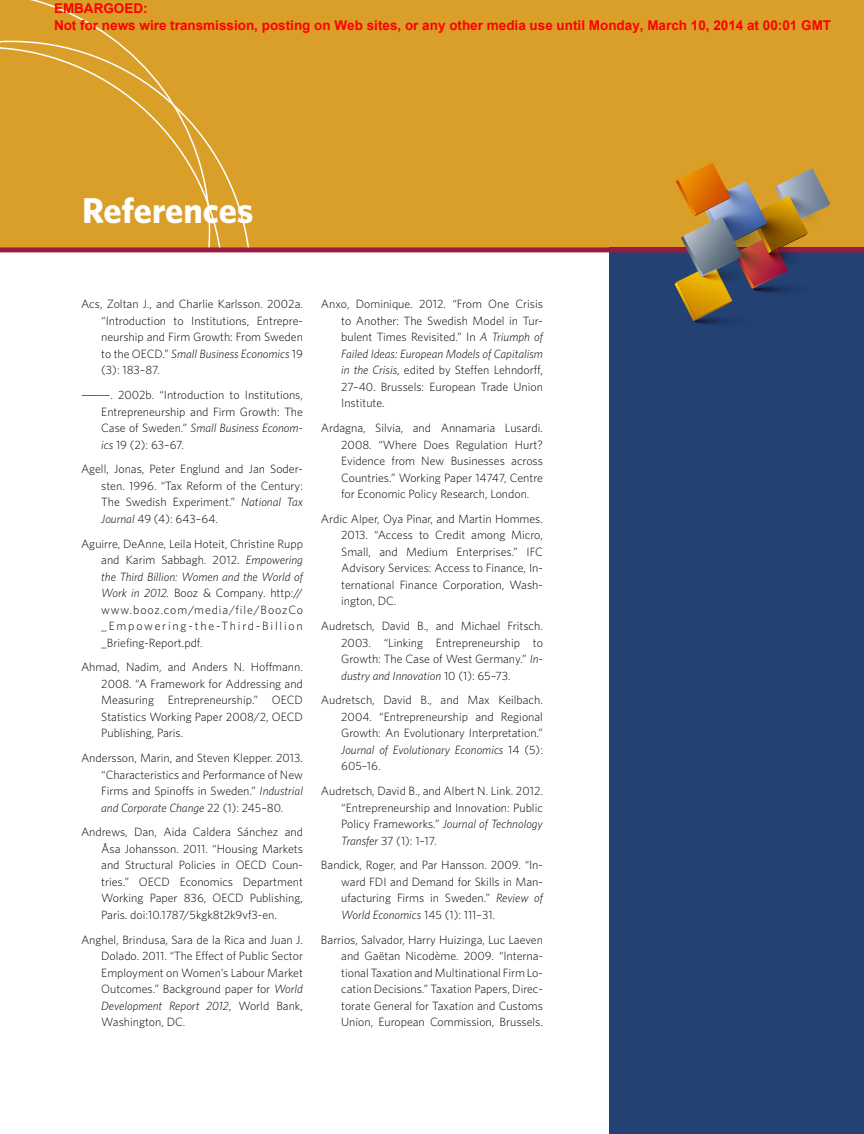
<style>
.page{position:relative;width:864px;height:1134px;background:#fff}
.page>*{position:absolute;margin:0;border:0;box-sizing:border-box;transform-origin:0 0}
.t1{font:700 36px "Whitney";color:#fff}
.t2{font:700 13.5px/16.2px "Arial";color:#f00}
.t3{font:300 12px/16.5px "Whitney";color:#000;text-align:justify}
.s1{font-style:italic}
</style>
<div class="page">
<div style="left:0;top:0;width:864px;height:250px;background:#da9f28"></div>
<svg style="left:211px;top:148px;width:40px;height:105px"></svg>
<svg style="left:46px;top:3px;width:165px;height:250px"></svg>
<svg style="left:30px;top:0;width:16px;height:5px"></svg>
<svg style="left:0;top:40px;width:46px;height:213px"></svg>
<div style="left:609px;top:248px;width:255px;height:886px;background:#234173"></div>
<div style="left:0;top:247px;width:864px;height:5px;background:#991b42"></div>
<svg style="left:675px;top:163px;width:159px;height:162px"></svg>
<p class="t2" style="left:54px;top:1px;width:779px">EMBARGOED:<br>Not for news wire transmission, posting on Web sites, or any other media use until Monday, March 10, 2014 at 00:01 GMT</p>
<h1 class="t1" style="left:82px;top:187px;width:173px">References</h1>
<p class="t3" style="left:101px;top:296px;width:203px;text-indent:-20px">Acs, Zoltan J., and Charlie Karlsson. 2002a. “Introduction to Institutions, Entrepre&shy;neurship and Firm Growth: From Sweden to the OECD.” <span class="s1">Small Business Economics</span> 19 (3): 183–87.</p>
<p class="t3" style="left:101px;top:386px;width:203px;text-indent:-20px">———. 2002b. “Introduction to Institutions, Entrepreneurship and Firm Growth: The Case of Sweden.” <span class="s1">Small Business Econom&shy;ics</span> 19 (2): 63–67.</p>
<p class="t3" style="left:101px;top:461px;width:203px;text-indent:-20px">Agell, Jonas, Peter Englund and Jan Soder&shy;sten. 1996. “Tax Reform of the Century:<br>The Swedish Experiment.” <span class="s1">National Tax Journal</span> 49 (4): 643–64.</p>
<p class="t3" style="left:101px;top:535px;width:203px;text-indent:-20px">Aguirre, DeAnne, Leila Hoteit, Christine Rupp and Karim Sabbagh. 2012. <span class="s1">Empowering the Third Billion: Women and the World of Work in 2012.</span> Booz &amp; Company. http:// www.booz.com/media/file/BoozCo _Empowering-the-Third-Billion _Briefing-Report.pdf.</p>
<p class="t3" style="left:101px;top:659px;width:203px;text-indent:-20px">Ahmad, Nadim, and Anders N. Hoffmann.<br>2008. “A Framework for Addressing and Measuring Entrepreneurship.” OECD Statistics Working Paper 2008/2, OECD Publishing, Paris.</p>
<p class="t3" style="left:101px;top:749px;width:203px;text-indent:-20px">Andersson, Marin, and Steven Klepper. 2013. “Characteristics and Performance of New Firms and Spinoffs in Sweden.” <span class="s1">Industrial and Corporate Change</span> 22 (1): 245–80.</p>
<p class="t3" style="left:101px;top:824px;width:203px;text-indent:-20px">Andrews, Dan, Aida Caldera Sánchez and Åsa Johansson. 2011. “Housing Markets and Structural Policies in OECD Coun&shy;tries.” OECD Economics Department Working Paper 836, OECD Publishing, Paris. doi:10.1787/5kgk8t2k9vf3-en.</p>
<p class="t3" style="left:101px;top:931px;width:203px;text-indent:-20px">Anghel, Brindusa, Sara de la Rica and Juan J.<br>Dolado. 2011. “The Effect of Public Sector Employment on Women’s Labour Market Outcomes.” Background paper for <span class="s1">World Development Report 2012</span>, World Bank, Washington, DC.</p>
<p class="t3" style="left:341px;top:296px;width:203px;text-indent:-20px">Anxo, Dominique. 2012. “From One Crisis to Another: The Swedish Model in Tur&shy;bulent Times Revisited.” In <span class="s1">A Triumph of Failed Ideas: European Models of Capitalism in the Crisis</span>, edited by Steffen Lehndorff, 27–40. Brussels: European Trade Union Institute.</p>
<p class="t3" style="left:341px;top:419px;width:203px;text-indent:-20px">Ardagna, Silvia, and Annamaria Lusardi.<br>2008. “Where Does Regulation Hurt?<br>Evidence from New Businesses across Countries.” Working Paper 14747, Centre for Economic Policy Research, London.</p>
<p class="t3" style="left:341px;top:510px;width:203px;text-indent:-20px">Ardic Alper, Oya Pinar, and Martin Hommes.<br>2013. “Access to Credit among Micro, Small, and Medium Enterprises.” IFC Advisory Services: Access to Finance, In&shy;ternational Finance Corporation, Wash&shy;ington, DC.</p>
<p class="t3" style="left:341px;top:617px;width:203px;text-indent:-20px">Audretsch, David B., and Michael Fritsch.<br>2003. “Linking Entrepreneurship to Growth: The Case of West Germany.” <span class="s1">In&shy;dustry and Innovation</span> 10 (1): 65–73.</p>
<p class="t3" style="left:341px;top:692px;width:203px;text-indent:-20px">Audretsch, David B., and Max Keilbach.<br>2004. “Entrepreneurship and Regional Growth: An Evolutionary Interpretation.” <span class="s1">Journal of Evolutionary Economics</span> 14 (5):<br>605–16.</p>
<p class="t3" style="left:341px;top:782px;width:203px;text-indent:-20px">Audretsch, David B., and Albert N. Link. 2012. “Entrepreneurship and Innovation: Public Policy Frameworks.” <span class="s1">Journal of Technology Transfer</span> 37 (1): 1–17.</p>
<p class="t3" style="left:341px;top:857px;width:203px;text-indent:-20px">Bandick, Roger, and Par Hansson. 2009. “In&shy;ward FDI and Demand for Skills in Man&shy;ufacturing Firms in Sweden.” <span class="s1">Review of World Economics</span> 145 (1): 111–31.</p>
<p class="t3" style="left:341px;top:931px;width:203px;text-indent:-20px">Barrios, Salvador, Harry Huizinga, Luc Laeven and Gaëtan Nicodème. 2009. “Interna&shy;tional Taxation and Multinational Firm Lo&shy;cation Decisions.” Taxation Papers, Direc&shy;torate General for Taxation and Customs Union, European Commission, Brussels.</p>
</div>
